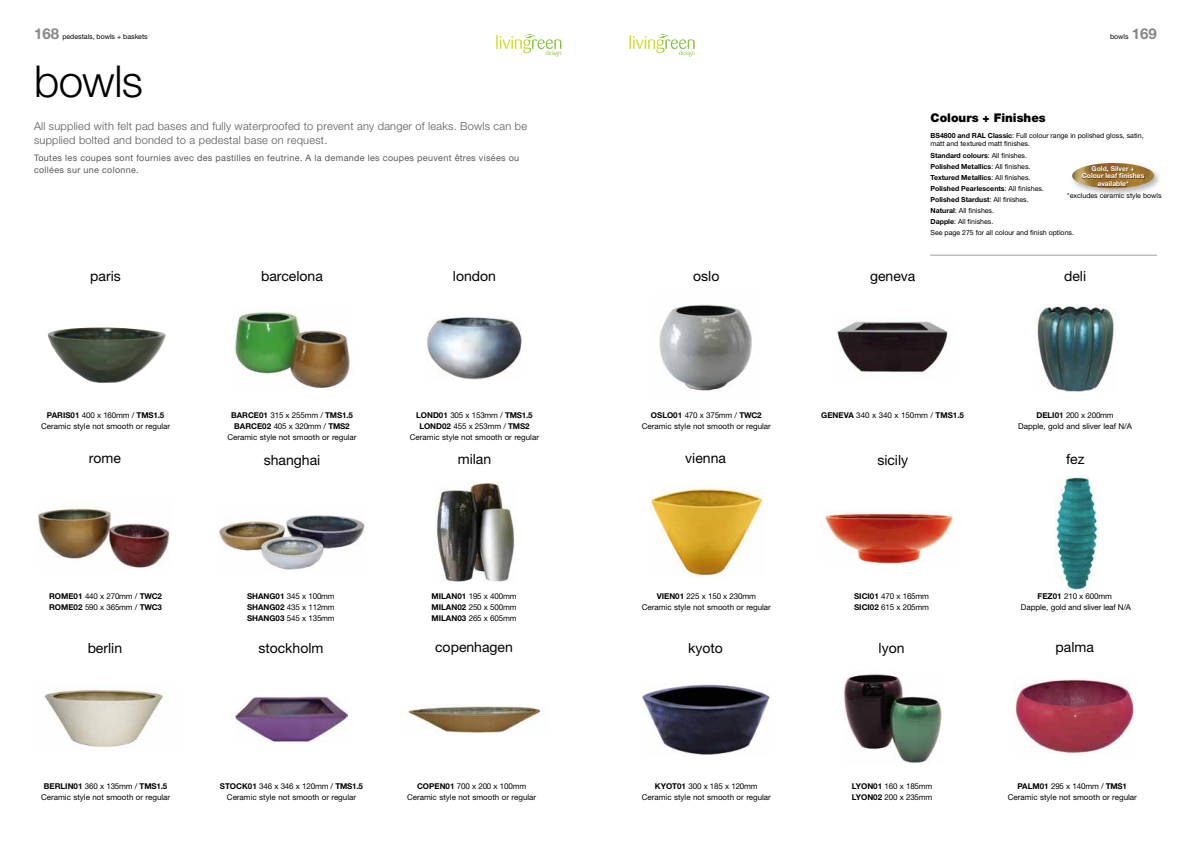
<style>
.page{position:relative;width:1191px;height:842px;background:#fff}
.page>*{position:absolute;margin:0;border:0;box-sizing:border-box;transform-origin:0 0}
.t1{font:300 44px "Helvetica Neue LT Std";letter-spacing:-.01em;color:#000}
.t2{font:14px "Helvetica Neue LT Std";color:#000}
.t3{font:900 12px "Helvetica Neue LT Std";color:#000}
.t4{font:300 11px/14px "Helvetica Neue LT Std";letter-spacing:.02em;color:#575756}
.t5{font:9px/12px "Helvetica Neue LT Std";letter-spacing:.035em;color:#575756}
.t6{font:8px/11px "Helvetica Neue LT Std";color:#000;text-align:center}
.t7{font:8px/11px "Helvetica Neue LT Std";letter-spacing:-.02em;color:#000}
.t8{font:700 8px/11px "Helvetica Neue LT Std";color:#000}
.t9{font:7px/11.1px "Helvetica Neue LT Std";color:#000}
.t10{font:700 6.8px/7.6px "Helvetica Neue LT Std";color:#fff;text-align:center}
.s1{font-weight:700;font-size:15px;color:#878787}
.s2{font-weight:700}
.s3{font-weight:400}
</style>
<div class="page">
<img style="left:659px;top:304px;width:93px;height:87px">
<img style="left:219px;top:515px;width:146px;height:55px">
<hr style="left:930px;top:255px;width:227px;height:1px;background:#9d9d9c">
<img style="left:37px;top:505px;width:133px;height:63px">
<img style="left:234px;top:312px;width:118px;height:76px">
<img style="left:47px;top:327px;width:119px;height:56px">
<img style="left:426px;top:317px;width:96px;height:62px">
<img style="left:436px;top:482px;width:79px;height:100px">
<img style="left:236px;top:697px;width:111px;height:45px">
<img style="left:407px;top:706px;width:134px;height:27px">
<img style="left:44px;top:690px;width:120px;height:57px">
<img style="left:837px;top:321px;width:111px;height:52px">
<img style="left:1035px;top:304px;width:79px;height:87px">
<img style="left:649px;top:486px;width:115px;height:90px">
<img style="left:1055px;top:476px;width:43px;height:114px">
<img style="left:823px;top:510px;width:133px;height:54px">
<img style="left:844px;top:673px;width:98px;height:91px">
<img style="left:1014px;top:679px;width:120px;height:74px">
<img style="left:641px;top:684px;width:129px;height:71px">
<div style="left:1070px;top:160px;width:92px;height:37px;background:#000;opacity:.3"></div>
<img style="left:1072px;top:163px;width:82px;height:25px">
<div style="left:1082px;top:166px;width:62px;height:20px;background:#000;opacity:.5"></div>
<svg style="left:629px;top:34px;width:65px;height:23px"></svg>
<svg style="left:496px;top:34px;width:65px;height:23px"></svg>
<p class="t9" style="left:34px;top:31px;width:115px"><span class="s1">168</span> pedestals, bowls + baskets</p>
<p class="t9" style="left:1110px;top:31px;width:48px">bowls <span class="s1">169</span></p>
<h1 class="t1" style="left:34px;top:54px;width:110px">bowls</h1>
<h3 class="t4" style="left:34px;top:119px;width:494px">All supplied with felt pad bases and fully waterproofed to prevent any danger of leaks. Bowls can be supplied bolted and bonded to a pedestal base on request.</h3>
<p class="t5" style="left:34px;top:152px;width:487px">Toutes les coupes sont fournies avec des pastilles en feutrine. A la demande les coupes peuvent êtres visées ou collées sur une colonne.</p>
<h3 class="t3" style="left:930px;top:111px;width:117px">Colours + Finishes</h3>
<p class="t9" style="left:930px;top:132px;width:215px;line-height:8px"><span class="s2">BS4800 and RAL Classic</span>: Full colour range in polished gloss, satin, matt and textured matt finishes.</p>
<p class="t9" style="left:930px;top:149px;width:145px"><span class="s2">Standard colours</span>: All finishes.<br><span class="s2">Polished Metallics</span>: All finishes.<br><span class="s2">Textured Metallics</span>: All finishes.<br><span class="s2">Polished Pearlescents</span>: All finishes.<br><span class="s2">Polished Stardust</span>: All finishes.<br><span class="s2">Natural</span>: All finishes.<br><span class="s2">Dapple</span>: All finishes.<br>See page 275 for all colour and finish options.</p>
<p class="t10" style="left:1081px;top:164px;width:64px">Gold, Silver +<br>Colour leaf finishes available*</p>
<p class="t9" style="left:1067px;top:190px;width:96px">*excludes ceramic style bowls</p>
<h2 class="t2" style="left:90px;top:268px;width:32px">paris</h2>
<h2 class="t2" style="left:261px;top:268px;width:63px">barcelona</h2>
<h2 class="t2" style="left:453px;top:268px;width:45px">london</h2>
<h2 class="t2" style="left:693px;top:268px;width:28px">oslo</h2>
<h2 class="t2" style="left:870px;top:268px;width:47px">geneva</h2>
<h2 class="t2" style="left:1064px;top:268px;width:24px">deli</h2>
<p class="t6" style="left:41px;top:410px;width:131px"><span class="s2">PARIS01</span> 400 x 160mm / <span class="s2">TMS1.5<br></span>Ceramic style not smooth or regular</p>
<p class="t6" style="left:227px;top:410px;width:131px"><span class="s2">BARCE01</span> 315 x 255mm / <span class="s2">TMS1.5<br>BARCE02</span> 405 x 320mm / <span class="s2">TMS2<br></span>Ceramic style not smooth or regular</p>
<p class="t6" style="left:410px;top:409px;width:131px"><span class="s2">LOND01</span> 305 x 153mm / <span class="s2">TMS1.5<br>LOND02</span> 455 x 253mm / <span class="s2">TMS2<br></span>Ceramic style not smooth or regular</p>
<p class="t6" style="left:641px;top:410px;width:131px"><span class="s2">OSLO01</span> 470 x 375mm / <span class="s2">TWC2<br></span>Ceramic style not smooth or regular</p>
<p class="t6" style="left:821px;top:410px;width:144px"><span class="s2">GENEVA</span> 340 x 340 x 150mm / <span class="s2">TMS1.5</span></p>
<p class="t6" style="left:1018px;top:409px;width:116px"><span class="s2">DELI01</span> 200 x 200mm<br>Dapple, gold and sliver leaf N/A</p>
<h2 class="t2" style="left:89px;top:450px;width:33px">rome</h2>
<h2 class="t2" style="left:264px;top:451px;width:58px">shanghai</h2>
<h2 class="t2" style="left:458px;top:451px;width:35px">milan</h2>
<h2 class="t2" style="left:685px;top:450px;width:42px">vienna</h2>
<h2 class="t2" style="left:877px;top:451px;width:32px">sicily</h2>
<h2 class="t2" style="left:1066px;top:451px;width:20px">fez</h2>
<p class="t8" style="left:49px;top:591px;width:114px">ROME01 <span class="s3">440 x 270mm /</span> TWC2<br>ROME02 <span class="s3">590 x 365mm /</span> TWC3</p>
<p class="t6" style="left:247px;top:591px;width:89px;text-align:justify"><span class="s2">SHANG01</span> 345 x 100mm <span class="s2">SHANG02</span> 435 x 112mm <span class="s2">SHANG03</span> 545 x 135mm</p>
<p class="t6" style="left:431px;top:590px;width:86px;text-align:justify"><span class="s2">MILAN01</span> 195 x 400mm <span class="s2">MILAN02</span> 250 x 500mm <span class="s2">MILAN03</span> 265 x 605mm</p>
<p class="t6" style="left:642px;top:591px;width:131px"><span class="s2">VIEN01</span> 225 x 150 x 230mm<br>Ceramic style not smooth or regular</p>
<p class="t7" style="left:854px;top:591px;width:76px"><span class="s2">SICI01</span> 470 x 165mm<br><span class="s2">SICI02</span> 615 x 205mm</p>
<p class="t7" style="left:1020px;top:590px;width:112px;text-align:center"><span class="s2">FEZ01</span> 210 x 600mm<br>Dapple, gold and sliver leaf N/A</p>
<h2 class="t2" style="left:88px;top:639px;width:36px">berlin</h2>
<h2 class="t2" style="left:258px;top:639px;width:67px">stockholm</h2>
<h2 class="t2" style="left:435px;top:639px;width:79px">copenhagen</h2>
<h2 class="t2" style="left:688px;top:639px;width:36px">kyoto</h2>
<h2 class="t2" style="left:878px;top:639px;width:27px">lyon</h2>
<h2 class="t2" style="left:1055px;top:639px;width:40px">palma</h2>
<p class="t6" style="left:41px;top:781px;width:131px"><span class="s2">BERLIN01</span> 360 x 135mm / <span class="s2">TMS1.5<br></span>Ceramic style not smooth or regular</p>
<p class="t6" style="left:220px;top:781px;width:145px"><span class="s2">STOCK01</span> 346 x 346 x 120mm / <span class="s2">TMS1.5<br></span>Ceramic style not smooth or regular</p>
<p class="t6" style="left:407px;top:780px;width:131px"><span class="s2">COPEN01</span> 700 x 200 x 100mm<br>Ceramic style not smooth or regular</p>
<p class="t6" style="left:642px;top:781px;width:131px"><span class="s2">KYOT01</span> 300 x 185 x 120mm<br>Ceramic style not smooth or regular</p>
<p class="t7" style="left:852px;top:781px;width:82px"><span class="s2">LYON01</span> 160 x 185mm<br><span class="s2">LYON02</span> 200 x 235mm</p>
<p class="t6" style="left:1007px;top:780px;width:131px"><span class="s2">PALM01</span> 295 x 140mm / <span class="s2">TMS1<br></span>Ceramic style not smooth or regular</p>
</div>
